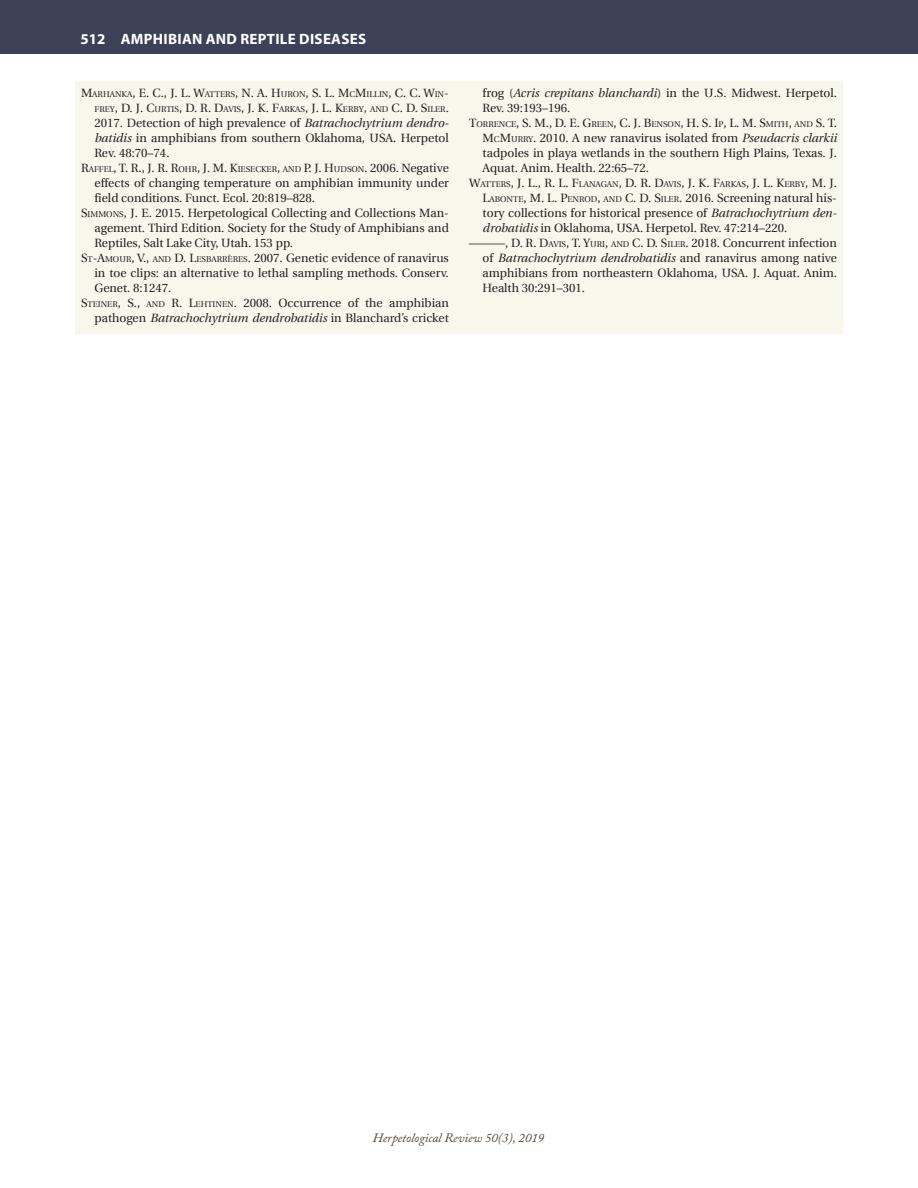
<style>
.page{position:relative;width:918px;height:1188px;background:#fff}
.page>*{position:absolute;margin:0;border:0;box-sizing:border-box;transform-origin:0 0}
.t1{font:700 15px "Myriad Pro";letter-spacing:.02em;color:#fff}
.t2{font:italic 12.75px "Adobe Caslon Pro";color:#504137}
.LitCited{font:12px/15px "Utopia";color:#231f20;text-align:justify}
.s1{font-style:inherit}
.s2{font-size:8.4px}
.s3{font-style:italic}
</style>
<div class="page">
<div style="left:0;top:0;width:918px;height:54px;background:#3d4157"></div>
<div style="left:75px;top:81px;width:768px;height:253px;background:#f7f7ec"></div>
<p class="t1" style="left:80px;top:29px;width:287px">512 AMPHIBIAN AND REPTILE DISEASES</p>
<p class="LitCited" style="left:94px;top:85px;width:356px;text-indent:-14px"><span class="s1">M</span><span class="s2">ARHANKA</span><span class="s1">, E. C., J. L. W</span><span class="s2">ATTERS</span><span class="s1">, N. A. H</span><span class="s2">URON</span><span class="s1">, S. L. M</span><span class="s2">C</span><span class="s1">M</span><span class="s2">ILLIN</span><span class="s1">, C. C. W</span><span class="s2">IN</span><span class="s1">-</span><span class="s2">FREY</span><span class="s1">, D. J. C</span><span class="s2">URTIS</span><span class="s1">, D. R. D</span><span class="s2">AVIS</span><span class="s1">, J. K. F</span><span class="s2">ARKAS</span><span class="s1">, J. L. K</span><span class="s2">ERBY</span><span class="s1">,</span> <span class="s2">AND</span> <span class="s1">C. D. S</span><span class="s2">ILER</span><span class="s1">.<br>2017</span>. Detection of high prevalence of <span class="s3">Batrachochytrium dendro&shy;batidis</span> in amphibians from southern Oklahoma, USA. Herpetol Rev. 48:70–74.</p>
<p class="LitCited" style="left:94px;top:160px;width:356px;text-indent:-14px"><span class="s1">R</span><span class="s2">AFFEL</span><span class="s1">, T. R., J. R. R</span><span class="s2">OHR</span><span class="s1">, J. M. K</span><span class="s2">IESECKER</span><span class="s1">,</span> <span class="s2">AND</span> <span class="s1">P. J. H</span><span class="s2">UDSON</span><span class="s1">. 2006</span>. Negative effects of changing temperature on amphibian immunity under field conditions. Funct. Ecol. 20:819–828.</p>
<p class="LitCited" style="left:94px;top:205px;width:356px;text-indent:-14px"><span class="s1">S</span><span class="s2">IMMONS</span><span class="s1">, J. E. 2015</span>. Herpetological Collecting and Collections Man&shy;agement. Third Edition. Society for the Study of Amphibians and Reptiles, Salt Lake City, Utah. 153 pp.</p>
<p class="LitCited" style="left:94px;top:250px;width:356px;text-indent:-14px"><span class="s1">S</span><span class="s2">T</span><span class="s1">-A</span><span class="s2">MOUR</span><span class="s1">, V.,</span> <span class="s2">AND</span> <span class="s1">D. L</span><span class="s2">ESBARRÈRES</span><span class="s1">. 2007</span>. Genetic evidence of ranavirus in toe clips: an alternative to lethal sampling methods. Conserv.<br>Genet. 8:1247.</p>
<p class="LitCited" style="left:81px;top:295px;width:369px;text-align:right"><span class="s1">S</span><span class="s2">TEINER</span><span class="s1">, S.,</span> <span class="s2">AND</span> <span class="s1">R. L</span><span class="s2">EHTINEN</span><span class="s1">. 2008</span>. Occurrence of the amphibian pathogen <span class="s3">Batrachochytrium dendrobatidis</span> in Blanchard’s cricket</p>
<p class="LitCited" style="left:483px;top:85px;width:356px">frog (<span class="s3">Acris crepitans blanchardi</span>) in the U.S. Midwest. Herpetol.<br>Rev. 39:193–196.</p>
<p class="LitCited" style="left:483px;top:115px;width:356px;text-indent:-14px"><span class="s1">T</span><span class="s2">ORRENCE</span><span class="s1">, S. M., D. E. G</span><span class="s2">REEN</span><span class="s1">, C. J. B</span><span class="s2">ENSON</span><span class="s1">, H. S. I</span><span class="s2">P</span><span class="s1">, L. M. S</span><span class="s2">MITH</span><span class="s1">,</span> <span class="s2">AND</span> <span class="s1">S. T.<br>M</span><span class="s2">C</span><span class="s1">M</span><span class="s2">URRY</span><span class="s1">. 2010</span>. A new ranavirus isolated from <span class="s3">Pseudacris clarkii </span>tadpoles in playa wetlands in the southern High Plains, Texas. J.<br>Aquat. Anim. Health. 22:65–72.</p>
<p class="LitCited" style="left:483px;top:175px;width:356px;text-indent:-14px"><span class="s1">W</span><span class="s2">ATTERS</span><span class="s1">, J. L., R. L. F</span><span class="s2">LANAGAN</span><span class="s1">, D. R. D</span><span class="s2">AVIS</span><span class="s1">, J. K. F</span><span class="s2">ARKAS</span><span class="s1">, J. L. K</span><span class="s2">ERBY</span><span class="s1">, M. J.<br>L</span><span class="s2">ABONTE</span><span class="s1">, M. L. P</span><span class="s2">ENROD</span><span class="s1">,</span> <span class="s2">AND</span> <span class="s1">C. D. S</span><span class="s2">ILER</span><span class="s1">. 2016</span>. Screening natural his&shy;tory collections for historical presence of <span class="s3">Batrachochytrium den&shy;drobatidis</span> in Oklahoma, USA. Herpetol. Rev. 47:214–220.</p>
<p class="LitCited" style="left:483px;top:235px;width:356px;text-indent:-14px"><span class="s1">———, D. R. D</span><span class="s2">AVIS</span><span class="s1">, T. Y</span><span class="s2">URI</span><span class="s1">,</span> <span class="s2">AND</span> <span class="s1">C. D. S</span><span class="s2">ILER</span><span class="s1">. 2018</span>. Concurrent infection of <span class="s3">Batrachochytrium dendrobatidis</span> and ranavirus among native amphibians from northeastern Oklahoma, USA. J. Aquat. Anim.<br>Health 30:291–301.</p>
<p class="t2" style="left:373px;top:1130px;width:173px">Herpetological Review 50(3), 2019</p>
</div>
